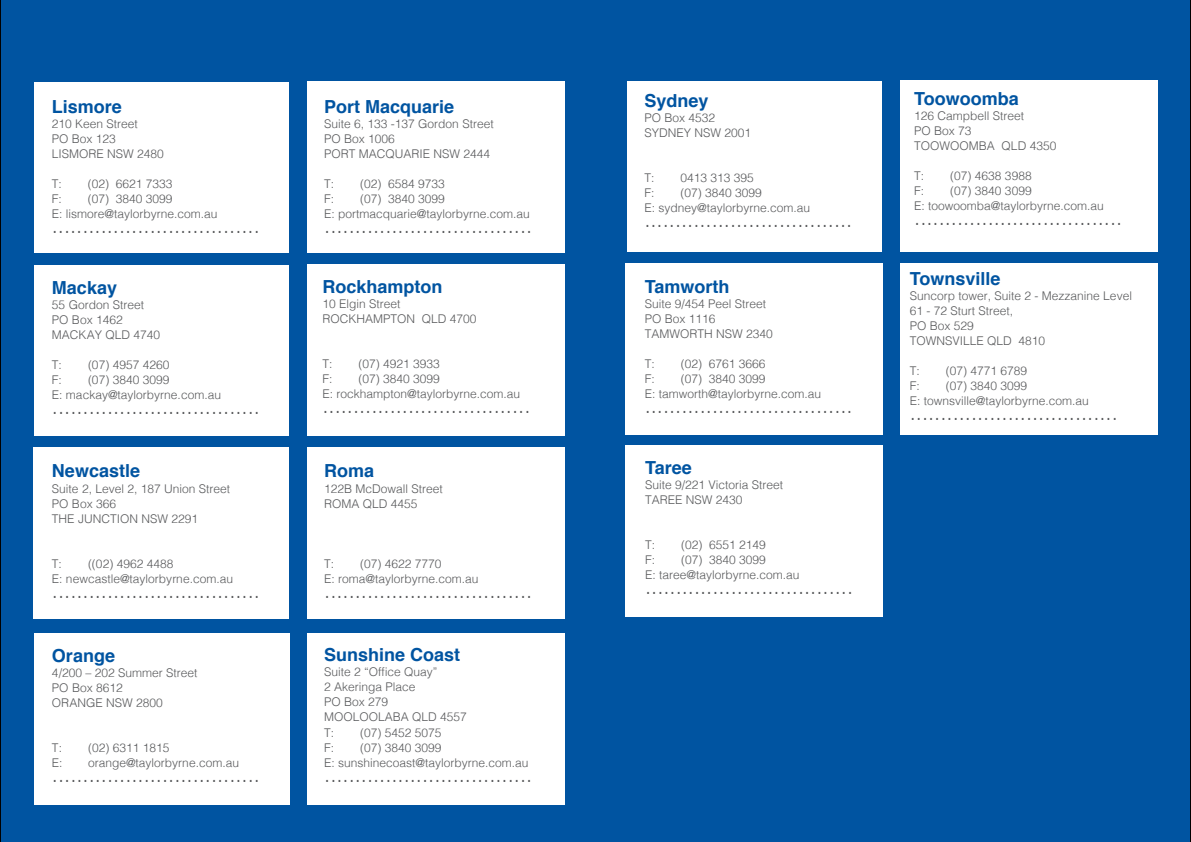
<style>
.page{position:relative;width:1191px;height:842px;background:#0054a1}
.page>*{position:absolute;margin:0;border:0;box-sizing:border-box;transform-origin:0 0}
.t1{font:300 22px "Helvetica";color:#58595b}
.t2{font:700 18px "Helvetica";color:#0054a1}
.t3{font:300 12px/15px "Helvetica";color:#58595b}
</style>
<div class="page">
<div style="left:35px;top:265px;width:254px;height:170px;background:#fff"></div>
<div style="left:35px;top:83px;width:254px;height:170px;background:#fff"></div>
<div style="left:34px;top:448px;width:255px;height:171px;background:#fff"></div>
<div style="left:35px;top:633px;width:255px;height:171px;background:#fff"></div>
<div style="left:308px;top:448px;width:257px;height:171px;background:#fff"></div>
<div style="left:308px;top:634px;width:257px;height:171px;background:#fff"></div>
<div style="left:308px;top:264px;width:257px;height:171px;background:#fff"></div>
<div style="left:308px;top:82px;width:257px;height:171px;background:#fff"></div>
<div style="left:627px;top:82px;width:255px;height:170px;background:#fff"></div>
<div style="left:900px;top:81px;width:257px;height:171px;background:#fff"></div>
<div style="left:626px;top:263px;width:257px;height:172px;background:#fff"></div>
<div style="left:626px;top:445px;width:257px;height:171px;background:#fff"></div>
<div style="left:900px;top:263px;width:257px;height:172px;background:#fff"></div>
<h2 class="t2" style="left:52px;top:92px;width:72px">Lismore</h2>
<p class="t3" style="left:52px;top:115px;width:114px">210 Keen Street<br>PO Box 123<br>LISMORE NSW 2480</p>
<p class="t3" style="left:52px;top:175px;width:12px">T:</p>
<p class="t3" style="left:88px;top:175px;width:86px">(02) 6621 7333</p>
<p class="t3" style="left:52px;top:190px;width:12px">F:</p>
<p class="t3" style="left:52px;top:190px;width:167px;text-indent:36px">(07) 3840 3099<br>E: lismore@taylorbyrne.com.au</p>
<h1 class="t1" style="left:52px;top:206px;width:209px">..................................</h1>
<h2 class="t2" style="left:52px;top:273px;width:67px">Mackay</h2>
<p class="t3" style="left:52px;top:297px;width:110px">55 Gordon Street<br>PO Box 1462<br>MACKAY QLD 4740</p>
<p class="t3" style="left:52px;top:357px;width:12px">T:</p>
<p class="t3" style="left:88px;top:357px;width:83px">(07) 4957 4260</p>
<p class="t3" style="left:52px;top:372px;width:12px">F:</p>
<p class="t3" style="left:52px;top:372px;width:170px;text-indent:36px">(07) 3840 3099<br>E: mackay@taylorbyrne.com.au</p>
<h1 class="t1" style="left:52px;top:388px;width:209px">..................................</h1>
<h2 class="t2" style="left:52px;top:457px;width:90px">Newcastle</h2>
<p class="t3" style="left:52px;top:480px;width:180px">Suite 2, Level 2, 187 Union Street<br>PO Box 366<br>THE JUNCTION NSW 2291</p>
<p class="t3" style="left:52px;top:555px;width:12px">T:</p>
<p class="t3" style="left:52px;top:555px;width:182px;text-indent:36px">((02) 4962 4488<br>E: newcastle@taylorbyrne.com.au</p>
<h1 class="t1" style="left:52px;top:571px;width:209px">..................................</h1>
<h2 class="t2" style="left:52px;top:641px;width:65px">Orange</h2>
<p class="t3" style="left:52px;top:664px;width:147px">4/200 – 202 Summer Street<br>PO Box 8612<br>ORANGE NSW 2800</p>
<p class="t3" style="left:52px;top:739px;width:12px">T:</p>
<p class="t3" style="left:88px;top:739px;width:83px">(02) 6311 1815</p>
<p class="t3" style="left:52px;top:754px;width:12px">E:</p>
<p class="t3" style="left:88px;top:754px;width:152px">orange@taylorbyrne.com.au</p>
<h1 class="t1" style="left:52px;top:755px;width:209px">..................................</h1>
<h2 class="t2" style="left:324px;top:92px;width:132px">Port Macquarie</h2>
<p class="t3" style="left:324px;top:115px;width:171px">Suite 6, 133 -137 Gordon Street<br>PO Box 1006<br>PORT MACQUARIE NSW 2444</p>
<p class="t3" style="left:324px;top:175px;width:12px">T:</p>
<p class="t3" style="left:360px;top:175px;width:86px">(02) 6584 9733</p>
<p class="t3" style="left:324px;top:190px;width:12px">F:</p>
<p class="t3" style="left:324px;top:190px;width:207px;text-indent:36px">(07) 3840 3099<br>E: portmacquarie@taylorbyrne.com.au</p>
<h1 class="t1" style="left:324px;top:206px;width:209px">..................................</h1>
<h2 class="t2" style="left:322px;top:272px;width:122px">Rockhampton</h2>
<p class="t3" style="left:322px;top:296px;width:156px">10 Elgin Street<br>ROCKHAMPTON QLD 4700</p>
<p class="t3" style="left:322px;top:356px;width:12px">T:</p>
<p class="t3" style="left:358px;top:356px;width:83px">(07) 4921 3933</p>
<p class="t3" style="left:322px;top:371px;width:12px">F:</p>
<p class="t3" style="left:322px;top:371px;width:199px;text-indent:36px">(07) 3840 3099<br>E: rockhampton@taylorbyrne.com.au</p>
<h1 class="t1" style="left:322px;top:387px;width:209px">..................................</h1>
<h2 class="t2" style="left:324px;top:457px;width:52px">Roma</h2>
<p class="t3" style="left:324px;top:480px;width:120px">122B McDowall Street<br>ROMA QLD 4455</p>
<p class="t3" style="left:324px;top:555px;width:156px;text-align:center">(07) 4622 7770<br>E: roma@taylorbyrne.com.au</p>
<h1 class="t1" style="left:324px;top:571px;width:209px">..................................</h1>
<p class="t3" style="left:324px;top:555px;width:12px">T:</p>
<h2 class="t2" style="left:324px;top:640px;width:138px">Sunshine Coast</h2>
<p class="t3" style="left:324px;top:663px;width:144px">Suite 2 “Office Quay”<br>2 Akeringa Place<br>PO Box 279<br>MOOLOOLABA QLD 4557<br>T:</p>
<p class="t3" style="left:360px;top:725px;width:83px">(07) 5452 5075</p>
<p class="t3" style="left:324px;top:740px;width:206px;text-indent:36px">(07) 3840 3099<br>E: sunshinecoast@taylorbyrne.com.au</p>
<h1 class="t1" style="left:324px;top:756px;width:209px">..................................</h1>
<p class="t3" style="left:324px;top:740px;width:12px">F:</p>
<h2 class="t2" style="left:644px;top:86px;width:66px">Sydney</h2>
<p class="t3" style="left:644px;top:109px;width:108px">PO Box 4532<br>SYDNEY NSW 2001</p>
<p class="t3" style="left:644px;top:169px;width:12px">T:</p>
<p class="t3" style="left:680px;top:169px;width:75px">0413 313 395</p>
<p class="t3" style="left:644px;top:184px;width:12px">F:</p>
<p class="t3" style="left:644px;top:184px;width:167px;text-indent:36px">(07) 3840 3099<br>E: sydney@taylorbyrne.com.au</p>
<h1 class="t1" style="left:644px;top:200px;width:209px">..................................</h1>
<h2 class="t2" style="left:644px;top:272px;width:86px">Tamworth</h2>
<p class="t3" style="left:644px;top:295px;width:130px">Suite 9/454 Peel Street<br>PO Box 1116<br>TAMWORTH NSW 2340</p>
<p class="t3" style="left:644px;top:355px;width:12px">T:</p>
<p class="t3" style="left:680px;top:355px;width:86px">(02) 6761 3666</p>
<p class="t3" style="left:644px;top:370px;width:12px">F:</p>
<p class="t3" style="left:644px;top:370px;width:178px;text-indent:36px">(07) 3840 3099<br>E: tamworth@taylorbyrne.com.au</p>
<h1 class="t1" style="left:644px;top:386px;width:209px">..................................</h1>
<h2 class="t2" style="left:645px;top:453px;width:48px">Taree</h2>
<p class="t3" style="left:645px;top:476px;width:140px">Suite 9/221 Victoria Street<br>TAREE NSW 2430</p>
<p class="t3" style="left:645px;top:536px;width:12px">T:</p>
<p class="t3" style="left:681px;top:536px;width:86px">(02) 6551 2149</p>
<p class="t3" style="left:645px;top:551px;width:12px">F:</p>
<p class="t3" style="left:645px;top:551px;width:156px;text-align:center">(07) 3840 3099<br>E: taree@taylorbyrne.com.au</p>
<h1 class="t1" style="left:645px;top:567px;width:209px">..................................</h1>
<h2 class="t2" style="left:914px;top:84px;width:106px">Toowoomba</h2>
<p class="t3" style="left:914px;top:107px;width:144px">126 Campbell Street<br>PO Box 73<br>TOOWOOMBA QLD 4350</p>
<p class="t3" style="left:914px;top:167px;width:12px">T:</p>
<p class="t3" style="left:950px;top:167px;width:83px">(07) 4638 3988</p>
<p class="t3" style="left:914px;top:182px;width:12px">F:</p>
<p class="t3" style="left:914px;top:182px;width:191px;text-indent:36px">(07) 3840 3099<br>E: toowoomba@taylorbyrne.com.au</p>
<h1 class="t1" style="left:914px;top:198px;width:209px">..................................</h1>
<h2 class="t2" style="left:910px;top:264px;width:92px">Townsville</h2>
<p class="t3" style="left:910px;top:288px;width:224px">Suncorp tower, Suite 2 - Mezzanine Level<br>61 - 72 Sturt Street,<br>PO Box 529<br>TOWNSVILLE QLD 4810</p>
<p class="t3" style="left:910px;top:363px;width:12px">T:</p>
<p class="t3" style="left:946px;top:363px;width:83px">(07) 4771 6789</p>
<p class="t3" style="left:910px;top:378px;width:12px">F:</p>
<p class="t3" style="left:910px;top:378px;width:180px;text-indent:36px">(07) 3840 3099<br>E: townsville@taylorbyrne.com.au</p>
<h1 class="t1" style="left:910px;top:394px;width:209px">..................................</h1>
</div>
